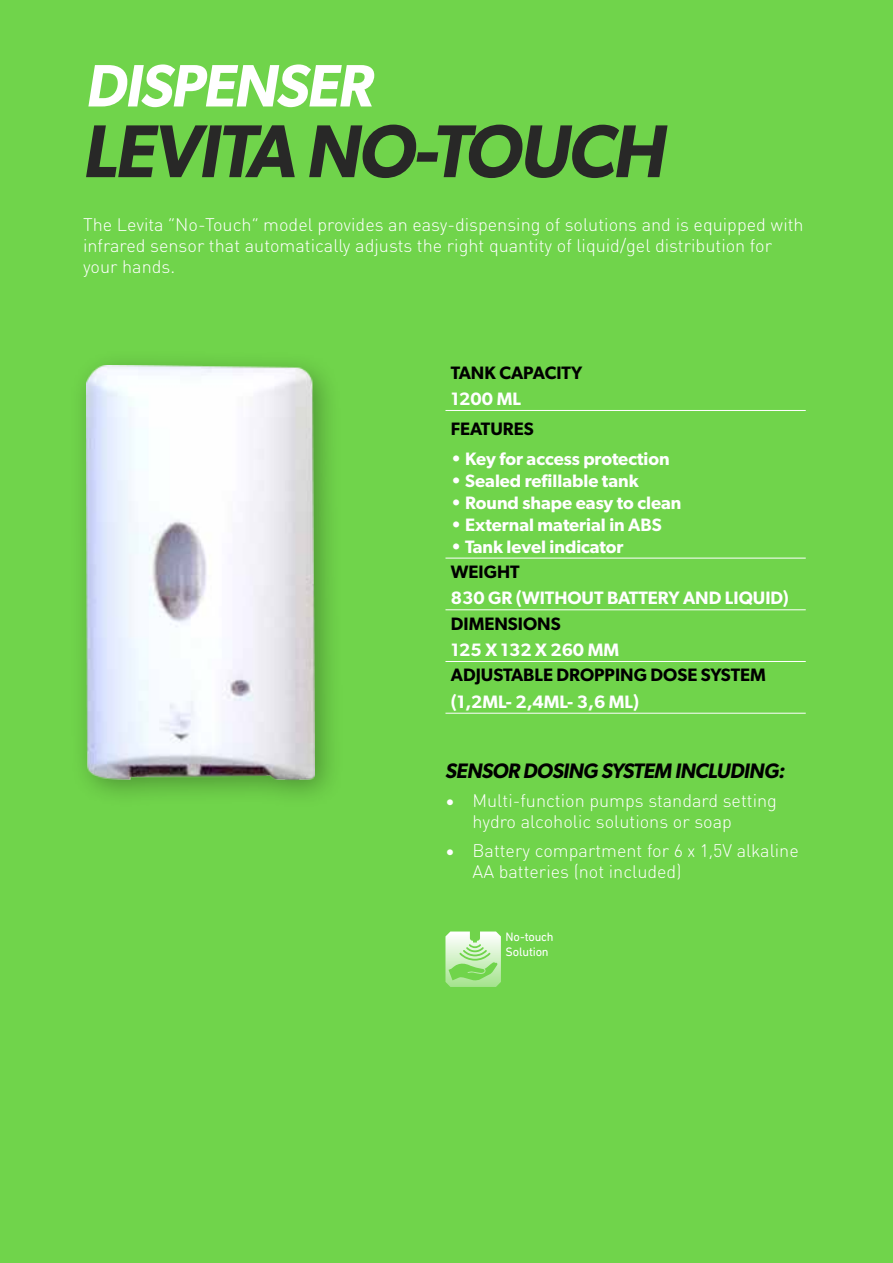
<style>
.page{position:relative;width:893px;height:1263px;background:#70d44b}
.page>*{position:absolute;margin:0;border:0;box-sizing:border-box;transform-origin:0 0}
.t1{font:italic 600 75px "Gibson";letter-spacing:-.03em;color:#282827}
.t2{font:italic 600 60px "Gibson";letter-spacing:-.025em;color:#fff}
.t3{font:italic 600 21px "Gibson";letter-spacing:-.025em;color:#000}
.t4{font:300 18px/21px "DIN Round Pro";color:#fff}
.t5{font:600 18px "Gibson";color:#fff}
.t6{font:600 18px "Gibson";color:#000}
.t7{font:12.45px/14.7px "DIN Next Rounded LT Pro";letter-spacing:-.015em;color:#fff}
</style>
<div class="page">
<hr style="left:445px;top:410px;width:361px;height:1px;background:#fff">
<hr style="left:445px;top:558px;width:361px;height:1px;background:#fff">
<hr style="left:445px;top:609px;width:361px;height:1px;background:#fff">
<hr style="left:445px;top:661px;width:361px;height:1px;background:#fff">
<hr style="left:445px;top:713px;width:361px;height:1px;background:#fff">
<svg style="left:445px;top:931px;width:56px;height:56px"></svg>
<div style="left:68px;top:348px;width:277px;height:461px;background:#000;opacity:.3"></div>
<img style="left:86px;top:366px;width:229px;height:414px">
<h2 class="t2" style="left:86px;top:50px;width:288px">DISPENSER</h2>
<h1 class="t1" style="left:83px;top:106px;width:584px">LEVITA NO-TOUCH</h1>
<p class="t4" style="left:83px;top:213px;width:722px">The Levita “No-Touch” model provides an easy-dispensing of solutions and is equipped with infrared sensor that automatically adjusts the right quantity of liquid/gel distribution for your hands.</p>
<p class="t6" style="left:451px;top:362px;width:133px">TANK CAPACITY</p>
<p class="t5" style="left:451px;top:388px;width:72px">1200 ML</p>
<p class="t6" style="left:451px;top:418px;width:84px">FEATURES</p>
<p class="t5" style="left:451px;top:448px;width:220px">• Key for access protection</p>
<p class="t5" style="left:451px;top:470px;width:189px">• Sealed refillable tank</p>
<p class="t5" style="left:451px;top:492px;width:232px">• Round shape easy to clean</p>
<p class="t5" style="left:451px;top:514px;width:212px">• External material in ABS</p>
<p class="t5" style="left:451px;top:536px;width:174px">• Tank level indicator</p>
<p class="t6" style="left:451px;top:561px;width:70px">WEIGHT</p>
<p class="t5" style="left:451px;top:587px;width:339px">830 GR (WITHOUT BATTERY AND LIQUID)</p>
<p class="t6" style="left:451px;top:612px;width:111px">DIMENSIONS</p>
<p class="t5" style="left:451px;top:639px;width:170px">125 X 132 X 260 MM</p>
<p class="t6" style="left:451px;top:664px;width:316px">ADJUSTABLE DROPPING DOSE SYSTEM</p>
<p class="t5" style="left:451px;top:691px;width:190px">(1,2ML- 2,4ML- 3,6 ML)</p>
<p class="t3" style="left:445px;top:759px;width:341px">SENSOR DOSING SYSTEM INCLUDING:</p>
<p class="t4" style="left:472px;top:789px;width:306px;text-indent:-27px">• Multi-function pumps standard setting hydro alcoholic solutions or soap</p>
<p class="t4" style="left:472px;top:840px;width:328px;text-indent:-27px">• Battery compartment for 6 x 1,5V alkaline<br>AA batteries (not included)</p>
<p class="t7" style="left:505px;top:929px;width:50px">No-touch<br>Solution</p>
</div>
